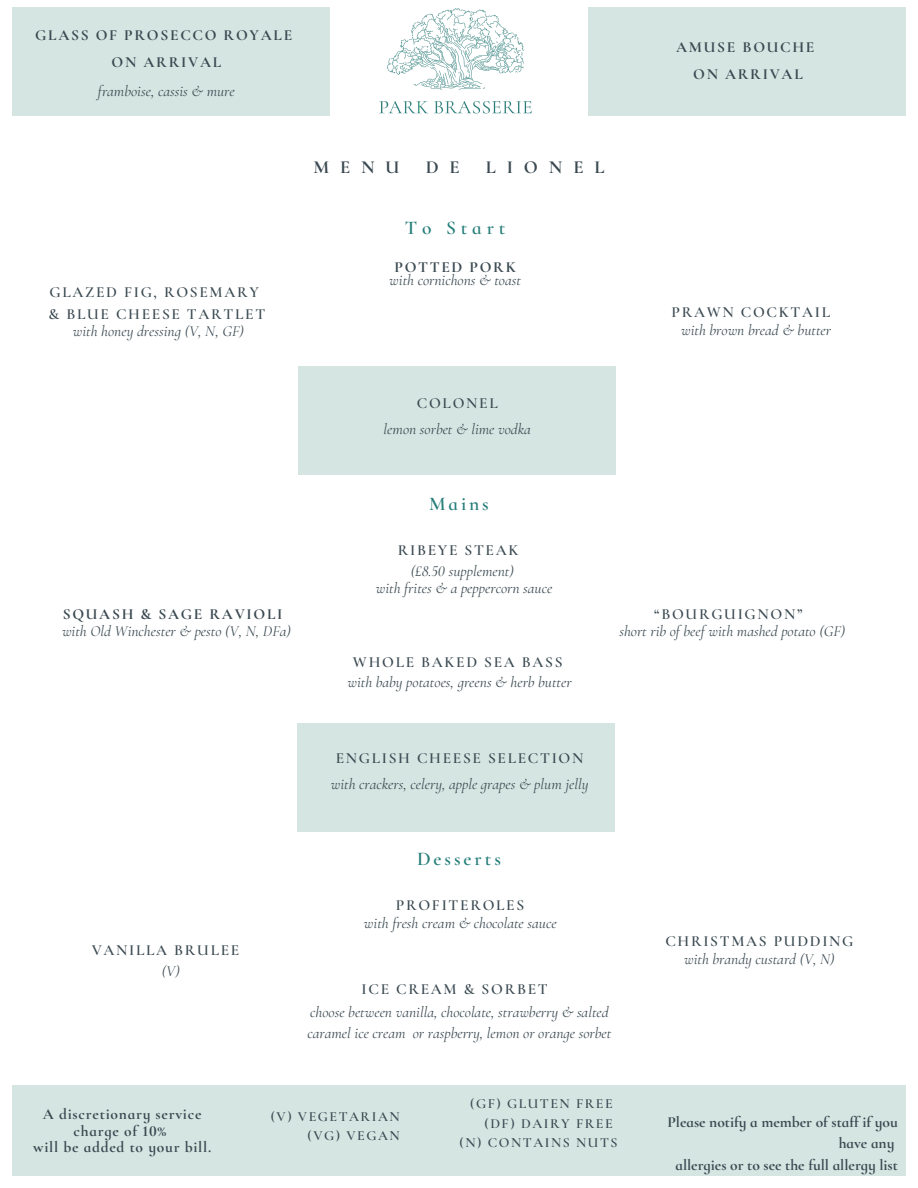
<style>
.page{position:relative;width:918px;height:1188px;background:#fff}
.page>*{position:absolute;margin:0;border:0;box-sizing:border-box;transform-origin:0 0}
.t1{font:600 19.5px "Cormorant Infant";letter-spacing:.15em;color:#247d79}
.t2{font:700 18.45px "Cormorant Infant";letter-spacing:.59em;color:#3a4951}
.t3{font:italic 15.45px "Cormorant Infant";color:#3a4951}
.t4{font:600 15.45px "Cormorant Infant";letter-spacing:.11em;color:#3a4951}
.t5{font:700 15.45px "Cormorant Infant";letter-spacing:.11em;color:#3a4951}
.t6{font:700 15.45px/21.3px "Cormorant Infant";color:#3a4951;text-align:right}
.t7{font:700 15.45px/16.8px "Cormorant Infant";letter-spacing:.05em;color:#3a4951;text-align:center}
.t8{font:600 13.95px "Cormorant Infant";letter-spacing:.11em;color:#3a4951}
</style>
<div class="page">
<div style="left:12px;top:7px;width:317px;height:108px;background:#d4e5e2"></div>
<div style="left:12px;top:1085px;width:894px;height:91px;background:#d4e5e2"></div>
<div style="left:589px;top:7px;width:317px;height:108px;background:#d4e5e2"></div>
<div style="left:299px;top:366px;width:317px;height:109px;background:#d4e5e2"></div>
<div style="left:298px;top:723px;width:317px;height:109px;background:#d4e5e2"></div>
<img style="left:379px;top:8px;width:153px;height:106px">
<p class="t5" style="left:35px;top:26px;width:259px">GLASS OF PROSECCO ROYALE</p>
<p class="t5" style="left:112px;top:53px;width:111px">ON ARRIVAL</p>
<p class="t3" style="left:98px;top:82px;width:138px">framboise, cassis &amp; mure</p>
<p class="t4" style="left:50px;top:283px;width:211px">GLAZED FIG, ROSEMARY</p>
<p class="t4" style="left:48px;top:304px;width:218px">&amp; BLUE CHEESE TARTLET</p>
<p class="t3" style="left:73px;top:322px;width:173px">with honey dressing (V, N, GF)</p>
<p class="t2" style="left:314px;top:156px;width:88px">MENU</p>
<p class="t2" style="left:426px;top:156px;width:36px">D E</p>
<p class="t2" style="left:486px;top:156px;width:120px">LIONEL</p>
<p class="t1" style="left:405px;top:216px;width:102px">To Start</p>
<p class="t5" style="left:394px;top:258px;width:123px">POTTED PORK</p>
<p class="t3" style="left:389px;top:271px;width:133px">with cornichons &amp; toast</p>
<p class="t4" style="left:417px;top:394px;width:82px">COLONEL</p>
<p class="t3" style="left:384px;top:420px;width:149px">lemon sorbet &amp; lime vodka</p>
<p class="t5" style="left:676px;top:38px;width:140px">AMUSE BOUCHE</p>
<p class="t5" style="left:693px;top:65px;width:111px">ON ARRIVAL</p>
<p class="t4" style="left:672px;top:302px;width:160px">PRAWN COCKTAIL</p>
<p class="t3" style="left:681px;top:321px;width:151px">with brown bread &amp; butter</p>
<p class="t5" style="left:63px;top:605px;width:221px">SQUASH &amp; SAGE RAVIOLI</p>
<p class="t3" style="left:62px;top:621px;width:230px">with Old Winchester &amp; pesto (V, N, DFa)</p>
<p class="t1" style="left:429px;top:492px;width:61px">Mains</p>
<p class="t4" style="left:398px;top:541px;width:122px">RIBEYE STEAK</p>
<p class="t3" style="left:411px;top:562px;width:105px">(£8.50 supplement)</p>
<p class="t3" style="left:376px;top:579px;width:178px">with frites &amp; a peppercorn sauce</p>
<p class="t4" style="left:353px;top:653px;width:211px">WHOLE BAKED SEA BASS</p>
<p class="t3" style="left:348px;top:672px;width:226px">with baby potatoes, greens &amp; herb butter</p>
<p class="t4" style="left:654px;top:605px;width:150px">“BOURGUIGNON”</p>
<p class="t3" style="left:619px;top:621px;width:227px">short rib of beef with mashed potato (GF)</p>
<p class="t4" style="left:92px;top:940px;width:149px">VANILLA BRULEE</p>
<p class="t3" style="left:162px;top:962px;width:19px">(V)</p>
<p class="t4" style="left:336px;top:749px;width:249px">ENGLISH CHEESE SELECTION</p>
<p class="t3" style="left:331px;top:774px;width:259px">with crackers, celery, apple grapes &amp; plum jelly</p>
<p class="t1" style="left:417px;top:847px;width:85px">Desserts</p>
<p class="t4" style="left:396px;top:895px;width:130px">PROFITEROLES</p>
<p class="t3" style="left:364px;top:914px;width:194px">with fresh cream &amp; chocolate sauce</p>
<p class="t4" style="left:362px;top:979px;width:188px">ICE CREAM &amp; SORBET</p>
<p class="t3" style="left:310px;top:1002px;width:300px">choose between vanilla, chocolate, strawberry &amp; salted</p>
<p class="t3" style="left:308px;top:1024px;width:305px">caramel ice cream or raspberry, lemon or orange sorbet</p>
<p class="t4" style="left:665px;top:931px;width:190px">CHRISTMAS PUDDING</p>
<p class="t3" style="left:684px;top:950px;width:152px">with brandy custard (V, N)</p>
<p class="t7" style="left:43px;top:1105px;width:160px">A discretionary service charge of 10%</p>
<p class="t7" style="left:33px;top:1139px;width:180px">will be added to your bill.</p>
<p class="t8" style="left:271px;top:1108px;width:130px">(V) VEGETARIAN</p>
<p class="t8" style="left:308px;top:1127px;width:94px">(VG) VEGAN</p>
<p class="t8" style="left:470px;top:1095px;width:144px">(GF) GLUTEN FREE</p>
<p class="t8" style="left:485px;top:1115px;width:130px">(DF) DAIRY FREE</p>
<p class="t8" style="left:460px;top:1134px;width:159px">(N) CONTAINS NUTS</p>
<p class="t6" style="left:667px;top:1111px;width:232px">Please notify a member of staff if you have any</p>
<p class="t6" style="left:675px;top:1154px;width:224px">allergies or to see the full allergy list</p>
</div>
